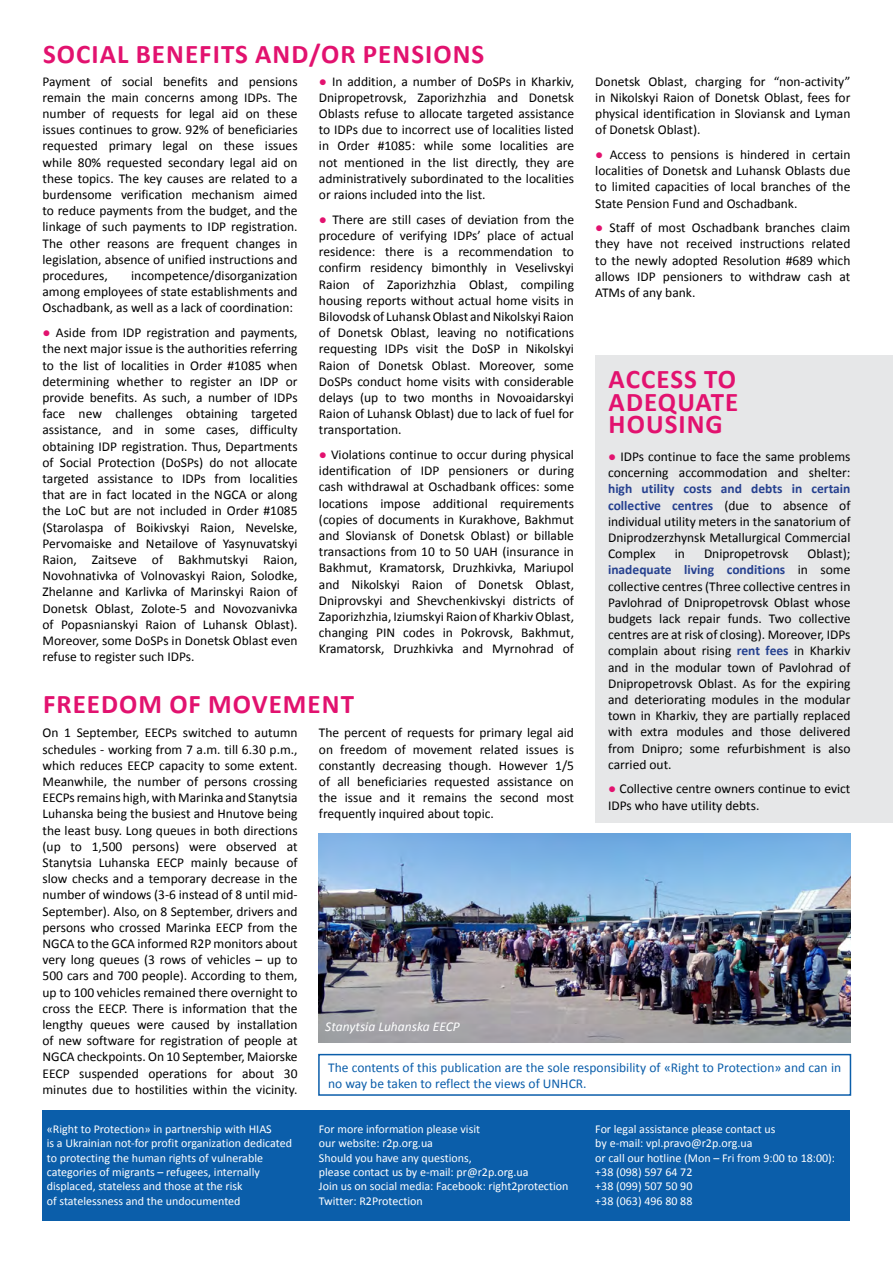
<style>
.page{position:relative;width:893px;height:1263px;background:#fff}
.page>*{position:absolute;margin:0;border:0;box-sizing:border-box;transform-origin:0 0}
.t1{font:700 27px/22.5px "Calibri";letter-spacing:.04em;color:#e2126f;text-align:justify}
.t2{font:13.5px/16.2px "Calibri";color:#000;text-align:justify}
.t3{font:13.5px/16.2px "Calibri";color:#0b5eaa}
.t4{font:italic 13.5px "Calibri";color:#fff}
.t5{font:12px/14.4px "Calibri";color:#fff}
.s1{font-family:"Arial";color:#e2126f}
.s2{font-weight:700;color:#25408f}
</style>
<div class="page">
<div style="left:595px;top:355px;width:298px;height:468px;background:#e6e7e8"></div>
<img style="left:319px;top:833px;width:531px;height:210px">
<div style="left:43px;top:1110px;width:807px;height:110px;background:#0b5eaa"></div>
<div style="left:318px;top:1054px;width:533px;height:42px;border:2px solid #0b5eaa"></div>
<h1 class="t1" style="left:43px;top:43px;width:443px">SOCIAL BENEFITS AND/OR PENSIONS</h1>
<p class="t2" style="left:43px;top:72px;width:257px">Payment of social benefits and pensions remain the main concerns among IDPs. The number of requests for legal aid on these issues continues to grow. 92% of beneficiaries requested primary legal on these issues while 80% requested secondary legal aid on these topics. The key causes are related to a burdensome verification mechanism aimed to reduce payments from the budget, and the linkage of such payments to IDP registration.<br>The other reasons are frequent changes in legislation, absence of unified instructions and procedures,</p>
<p class="t2" style="left:319px;top:72px;width:257px"><span class="s1">●</span> In addition, a number of DoSPs in Kharkiv, Dnipropetrovsk, Zaporizhzhia and Donetsk Oblasts refuse to allocate targeted assistance to IDPs due to incorrect use of localities listed in Order #1085: while some localities are not mentioned in the list directly, they are administratively subordinated to the localities or raions included into the list.</p>
<p class="t2" style="left:319px;top:210px;width:257px"><span class="s1">●</span> There are still cases of deviation from the procedure of verifying IDPs’ place of actual residence: there is a recommendation to confirm residency bimonthly in Veselivskyi Raion of Zaporizhzhia Oblast, compiling housing reports without actual home visits in Bilovodsk of Luhansk Oblast and Nikolskyi Raion of Donetsk Oblast, leaving no notifications requesting IDPs visit the DoSP in Nikolskyi Raion of Donetsk Oblast. Moreover, some DoSPs conduct home visits with considerable delays (up to two months in Novoaidarskyi Raion of Luhansk Oblast) due to lack of fuel for transportation.</p>
<p class="t2" style="left:319px;top:446px;width:257px"><span class="s1">●</span> Violations continue to occur during physical identification of IDP pensioners or during cash withdrawal at Oschadbank offices: some locations impose additional requirements (copies of documents in Kurakhove, Bakhmut and Sloviansk of Donetsk Oblast) or billable transactions from 10 to 50 UAH (insurance in Bakhmut, Kramatorsk, Druzhkivka, Mariupol and Nikolskyi Raion of Donetsk Oblast, Dniprovskyi and Shevchenkivskyi districts of Zaporizhzhia, Iziumskyi Raion of Kharkiv Oblast, changing PIN codes in Pokrovsk, Bakhmut, Kramatorsk, Druzhkivka and Myrnohrad of</p>
<p class="t2" style="left:595px;top:72px;width:257px">Donetsk Oblast, charging for “non-activity” in Nikolskyi Raion of Donetsk Oblast, fees for physical identification in Sloviansk and Lyman of Donetsk Oblast).</p>
<p class="t2" style="left:595px;top:146px;width:257px"><span class="s1">●</span> Access to pensions is hindered in certain localities of Donetsk and Luhansk Oblasts due to limited capacities of local branches of the State Pension Fund and Oschadbank.</p>
<p class="t2" style="left:595px;top:219px;width:257px"><span class="s1">●</span> Staff of most Oschadbank branches claim they have not received instructions related to the newly adopted Resolution #689 which allows IDP pensioners to withdraw cash at ATMs of any bank.</p>
<p class="t2" style="left:43px;top:267px;width:257px;text-indent:89px">incompetence/disorganization among employees of state establishments and Oschadbank, as well as a lack of coordination:</p>
<p class="t2" style="left:43px;top:324px;width:257px"><span class="s1">●</span> Aside from IDP registration and payments, the next major issue is the authorities referring to the list of localities in Order #1085 when determining whether to register an IDP or provide benefits. As such, a number of IDPs face new challenges obtaining targeted assistance, and in some cases, difficulty obtaining IDP registration. Thus, Departments of Social Protection (DoSPs) do not allocate targeted assistance to IDPs from localities that are in fact located in the NGCA or along the LoC but are not included in Order #1085 (Starolaspa of Boikivskyi Raion, Nevelske, Pervomaiske and Netailove of Yasynuvatskyi Raion, Zaitseve of Bakhmutskyi Raion, Novohnativka of Volnovaskyi Raion, Solodke, Zhelanne and Karlivka of Marinskyi Raion of Donetsk Oblast, Zolote-5 and Novozvanivka of Popasnianskyi Raion of Luhansk Oblast).<br>Moreover, some DoSPs in Donetsk Oblast even refuse to register such IDPs.</p>
<h1 class="t1" style="left:609px;top:368px;width:131px">ACCESS TO ADEQUATE HOUSING</h1>
<p class="t2" style="left:608px;top:448px;width:244px"><span class="s1">●</span> IDPs continue to face the same problems concerning accommodation and shelter:</p>
<p class="t2" style="left:608px;top:480px;width:244px"><span class="s2">high utility costs and debts in certain collective centres</span> (due to absence of individual utility meters in the sanatorium of Dniprodzerzhynsk Metallurgical Commercial Complex</p>
<p class="t2" style="left:608px;top:545px;width:244px;text-indent:199px">Oblast); <span class="s2">inadequate living conditions</span> in some collective centres (Three collective centres in Pavlohrad of Dnipropetrovsk Oblast whose budgets lack repair funds. Two collective centres are at risk of closing). Moreover, IDPs complain about rising <span class="s2">rent fees</span> in Kharkiv and in the modular town of Pavlohrad of Dnipropetrovsk Oblast. As for the expiring and deteriorating modules in the modular town in Kharkiv, they are partially replaced with extra modules and those delivered from Dnipro; some refurbishment is also carried out.</p>
<p class="t2" style="left:608px;top:780px;width:244px"><span class="s1">●</span> Collective centre owners continue to evict<br>IDPs who have utility debts.</p>
<p class="t2" style="left:675px;top:545px;width:12px">in</p>
<p class="t2" style="left:704px;top:545px;width:86px">Dnipropetrovsk</p>
<h1 class="t1" style="left:43px;top:693px;width:312px">FREEDOM OF MOVEMENT</h1>
<p class="t2" style="left:43px;top:724px;width:257px">On 1 September, EECPs switched to autumn schedules - working from 7 a.m. till 6.30 p.m., which reduces EECP capacity to some extent.<br>Meanwhile, the number of persons crossing EECPs remains high, with Marinka and Stanytsia Luhanska being the busiest and Hnutove being the least busy. Long queues in both directions (up to 1,500 persons) were observed at Stanytsia Luhanska EECP mainly because of slow checks and a temporary decrease in the number of windows (3-6 instead of 8 until mid-September). Also, on 8 September, drivers and persons who crossed Marinka EECP from the NGCA to the GCA informed R2P monitors about very long queues (3 rows of vehicles – up to 500 cars and 700 people). According to them, up to 100 vehicles remained there overnight to cross the EECP. There is information that the lengthy queues were caused by installation of new software for registration of people at NGCA checkpoints. On 10 September, Maiorske EECP suspended operations for about 30 minutes due to hostilities within the vicinity.</p>
<p class="t2" style="left:319px;top:724px;width:257px">The percent of requests for primary legal aid on freedom of movement related issues is constantly decreasing though. However 1/5 of all beneficiaries requested assistance on the issue and it remains the second most frequently inquired about topic.</p>
<p class="t4" style="left:325px;top:1017px;width:136px">Stanytsia Luhanska EECP</p>
<p class="t3" style="left:328px;top:1058px;width:514px">The contents of this publication are the sole responsibility of «Right to Protection» and can in no way be taken to reflect the views of UNHCR.</p>
<p class="t5" style="left:47px;top:1121px;width:247px">«Right to Protection» in partnership with HIAS<br>is a Ukrainian not-for profit organization dedicated to protecting the human rights of vulnerable categories of migrants – refugees, internally displaced, stateless and those at the risk<br>of statelessness and the undocumented</p>
<p class="t5" style="left:319px;top:1121px;width:251px">For more information please visit<br>our website: r2p.org.ua<br>Should you have any questions,<br>please contact us by e-mail: pr@r2p.org.ua<br>Join us on social media: Facebook: right2protection Twitter: R2Protection</p>
<p class="t5" style="left:595px;top:1121px;width:241px">For legal assistance please contact us<br>by e-mail: vpl.pravo@r2p.org.ua<br>or call our hotline (Mon – Fri from 9:00 to 18:00): +38 (098) 597 64 72<br>+38 (099) 507 50 90<br>+38 (063) 496 80 88</p>
</div>
